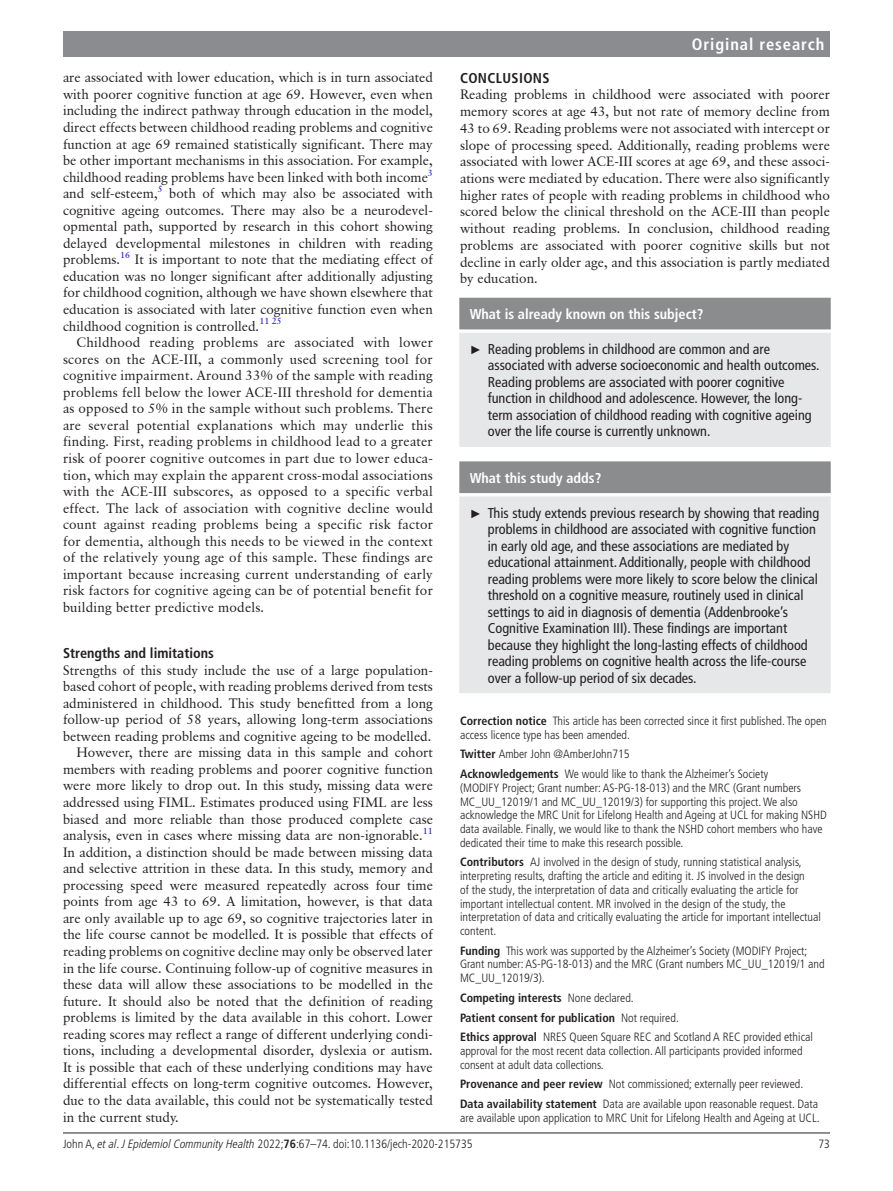
<style>
.page{position:relative;width:893px;height:1191px;background:#fff}
.page>*{position:absolute;margin:0;border:0;box-sizing:border-box;transform-origin:0 0}
.t1{font:700 condensed 16.5px "Frutiger LT Pro";letter-spacing:.055em;color:#fff}
.t2{font:condensed 14.25px/16.5px "Frutiger LT Pro";color:#231f20}
.t3{font:700 condensed 14.25px "Frutiger LT Pro";color:#fff}
.t4{font:700 condensed 14.25px "Frutiger LT Pro";color:#231f20}
.t5{font:700 condensed 14.25px "Frutiger LT Pro";letter-spacing:.025em;color:#231f20}
.t6{font:13.5px/16.5px "Classical Garamond BT";color:#231f20;text-align:justify}
.t7{font:300 condensed 12px/13.6px "Frutiger LT Pro";color:#231f20}
.t8{font:9px "Classical Garamond BT";color:#00f}
.s1{font-family:"Arial";font-stretch:normal;font-size:12px}
.s2{font-weight:700}
.s3{font-style:italic}
</style>
<div class="page">
<hr style="left:63px;top:1132px;width:767px;height:1px;background:#231f20">
<div style="left:63px;top:31px;width:767px;height:25px;background:#8a8c8f"></div>
<div style="left:460px;top:298px;width:370px;height:31px;background:#8a8c8e"></div>
<div style="left:460px;top:333px;width:370px;height:113px;background:#e6e7e8"></div>
<div style="left:459px;top:333px;width:372px;height:114px;border:2px solid #e6e7e8"></div>
<div style="left:460px;top:462px;width:370px;height:30px;background:#8a8c8e"></div>
<div style="left:459px;top:461px;width:372px;height:32px;border:2px solid #8a8c8e"></div>
<div style="left:460px;top:497px;width:370px;height:195px;background:#e6e7e8"></div>
<div style="left:459px;top:496px;width:372px;height:197px;border:2px solid #e6e7e8"></div>
<p class="t6" style="left:63px;top:69px;width:371px">are associated with lower education, which is in turn associated with poorer cognitive function at age 69. However, even when including the indirect pathway through education in the model, direct effects between childhood reading problems and cognitive function at age 69 remained statistically significant. There may be other important mechanisms in this association. For example, childhood reading problems have been linked with both income</p>
<p class="t8" style="left:428px;top:167px;width:6px">3</p>
<p class="t6" style="left:63px;top:185px;width:371px">and self-esteem,<sup>5</sup> both of which may also be associated with cognitive ageing outcomes. There may also be a neurodevel&shy;opmental path, supported by research in this cohort showing delayed developmental milestones in children with reading problems.<sup>16</sup> It is important to note that the mediating effect of education was no longer significant after additionally adjusting for childhood cognition, although we have shown elsewhere that education is associated with later cognitive function even when childhood cognition is controlled.</p>
<p class="t8" style="left:259px;top:316px;width:24px">11 25</p>
<p class="t6" style="left:63px;top:334px;width:371px;text-indent:14px">Childhood reading problems are associated with lower scores on the ACE-III, a commonly used screening tool for cognitive impairment. Around 33% of the sample with reading problems fell below the lower ACE-III threshold for dementia as opposed to 5% in the sample without such problems. There are several potential explanations which may underlie this finding. First, reading problems in childhood lead to a greater risk of poorer cognitive outcomes in part due to lower educa&shy;tion, which may explain the apparent cross-modal associations with the ACE-III subscores, as opposed to a specific verbal effect. The lack of association with cognitive decline would count against reading problems being a specific risk factor for dementia, although this needs to be viewed in the context of the relatively young age of this sample. These findings are important because increasing current understanding of early risk factors for cognitive ageing can be of potential benefit for building better predictive models.</p>
<p class="t4" style="left:63px;top:644px;width:152px">Strengths and limitations</p>
<p class="t6" style="left:63px;top:661px;width:371px">Strengths of this study include the use of a large population-</p>
<p class="t6" style="left:63px;top:678px;width:371px">based cohort of people, with reading problems derived from tests</p>
<p class="t6" style="left:63px;top:694px;width:371px">administered in childhood. This study benefitted from a long</p>
<p class="t6" style="left:63px;top:711px;width:371px">follow-up period of 58 years, allowing long-term associations</p>
<p class="t6" style="left:63px;top:727px;width:370px">between reading problems and cognitive ageing to be modelled.</p>
<p class="t6" style="left:76px;top:744px;width:358px">However, there are missing data in this sample and cohort</p>
<p class="t6" style="left:63px;top:760px;width:371px">members with reading problems and poorer cognitive function</p>
<p class="t6" style="left:63px;top:777px;width:371px">were more likely to drop out. In this study, missing data were</p>
<p class="t6" style="left:63px;top:794px;width:371px">addressed using FIML. Estimates produced using FIML are less</p>
<p class="t6" style="left:63px;top:810px;width:371px">biased and more reliable than those produced complete case</p>
<p class="t6" style="left:63px;top:827px;width:361px">analysis, even in cases where missing data are non-ignorable.</p>
<p class="t8" style="left:423px;top:825px;width:11px">11</p>
<p class="t6" style="left:63px;top:843px;width:371px">In addition, a distinction should be made between missing data and selective attrition in these data. In this study, memory and processing speed were measured repeatedly across four time points from age 43 to 69. A limitation, however, is that data are only available up to age 69, so cognitive trajectories later in the life course cannot be modelled. It is possible that effects of reading problems on cognitive decline may only be observed later in the life course. Continuing follow-up of cognitive measures in these data will allow these associations to be modelled in the future. It should also be noted that the definition of reading problems is limited by the data available in this cohort. Lower reading scores may reflect a range of different underlying condi&shy;tions, including a developmental disorder, dyslexia or autism.<br>It is possible that each of these underlying conditions may have differential effects on long-term cognitive outcomes. However, due to the data available, this could not be systematically tested in the current study.</p>
<p class="t1" style="left:692px;top:34px;width:134px">Original research</p>
<p class="t5" style="left:460px;top:69px;width:91px">CONCLUSIONS</p>
<p class="t6" style="left:460px;top:86px;width:371px">Reading problems in childhood were associated with poorer memory scores at age 43, but not rate of memory decline from 43 to 69. Reading problems were not associated with intercept or slope of processing speed. Additionally, reading problems were associated with lower ACE-III scores at age 69, and these associ&shy;ations were mediated by education. There were also significantly higher rates of people with reading problems in childhood who scored below the clinical threshold on the ACE-III than people without reading problems. In conclusion, childhood reading problems are associated with poorer cognitive skills but not decline in early older age, and this association is partly mediated by education.</p>
<p class="t3" style="left:470px;top:305px;width:235px">What is already known on this subject?</p>
<p class="t2" style="left:488px;top:341px;width:333px;text-indent:-18px"><span class="s1">►</span> Reading problems in childhood are common and are associated with adverse socioeconomic and health outcomes.<br>Reading problems are associated with poorer cognitive function in childhood and adolescence. However, the long&shy;term association of childhood reading with cognitive ageing over the life course is currently unknown.</p>
<p class="t3" style="left:470px;top:469px;width:133px">What this study adds?</p>
<p class="t2" style="left:488px;top:504px;width:333px;text-indent:-18px"><span class="s1">►</span> This study extends previous research by showing that reading problems in childhood are associated with cognitive function in early old age, and these associations are mediated by educational attainment. Additionally, people with childhood reading problems were more likely to score below the clinical threshold on a cognitive measure, routinely used in clinical settings to aid in diagnosis of dementia (Addenbrooke’s Cognitive Examination III). These findings are important because they highlight the long-lasting effects of childhood reading problems on cognitive health across the life-course over a follow-up period of six decades.</p>
<p class="t7" style="left:460px;top:714px;width:368px"><span class="s2">Correction notice</span> This article has been corrected since it first published. The open access licence type has been amended.</p>
<p class="t7" style="left:460px;top:744px;width:310px;line-height:19.6px"><span class="s2">Twitter</span> Amber John @AmberJohn715<br><span class="s2">Acknowledgements</span> We would like to thank the Alzheimer’s Society</p>
<p class="t7" style="left:460px;top:781px;width:368px">(MODIFY Project; Grant number: AS-PG-18-013) and the MRC (Grant numbers MC_UU_12019/1 and MC_UU_12019/3) for supporting this project. We also acknowledge the MRC Unit for Lifelong Health and Ageing at UCL for making NSHD data available. Finally, we would like to thank the NSHD cohort members who have dedicated their time to make this research possible.</p>
<p class="t7" style="left:460px;top:855px;width:362px"><span class="s2">Contributors</span> AJ involved in the design of study, running statistical analysis, interpreting results, drafting the article and editing it. JS involved in the design<br>of the study, the interpretation of data and critically evaluating the article for important intellectual content. MR involved in the design of the study, the interpretation of data and critically evaluating the article for important intellectual content.</p>
<p class="t7" style="left:460px;top:944px;width:366px"><span class="s2">Funding</span> This work was supported by the Alzheimer’s Society (MODIFY Project;<br>Grant number: AS-PG-18-013) and the MRC (Grant numbers MC_UU_12019/1 and<br>MC_UU_12019/3).</p>
<p class="t7" style="left:460px;top:988px;width:354px;line-height:19.6px"><span class="s2">Competing interests</span> None declared.<br><span class="s2">Patient consent for publication</span> Not required.<br><span class="s2">Ethics approval</span> NRES Queen Square REC and Scotland A REC provided ethical</p>
<p class="t7" style="left:460px;top:1044px;width:344px">approval for the most recent data collection. All participants provided informed consent at adult data collections.</p>
<p class="t7" style="left:460px;top:1074px;width:360px;line-height:19.6px"><span class="s2">Provenance and peer review</span> Not commissioned; externally peer reviewed.<br><span class="s2">Data availability statement</span> Data are available upon reasonable request. Data</p>
<p class="t7" style="left:460px;top:1111px;width:361px">are available upon application to MRC Unit for Lifelong Health and Ageing at UCL.</p>
<p class="t7" style="left:63px;top:1136px;width:411px">John A, <span class="s3">et al</span>. <span class="s3">J Epidemiol Community Health</span> 2022;<span class="s2">76</span>:67–74. doi:10.1136/jech-2020-215735</p>
<p class="t7" style="left:818px;top:1136px;width:13px">73</p>
</div>
